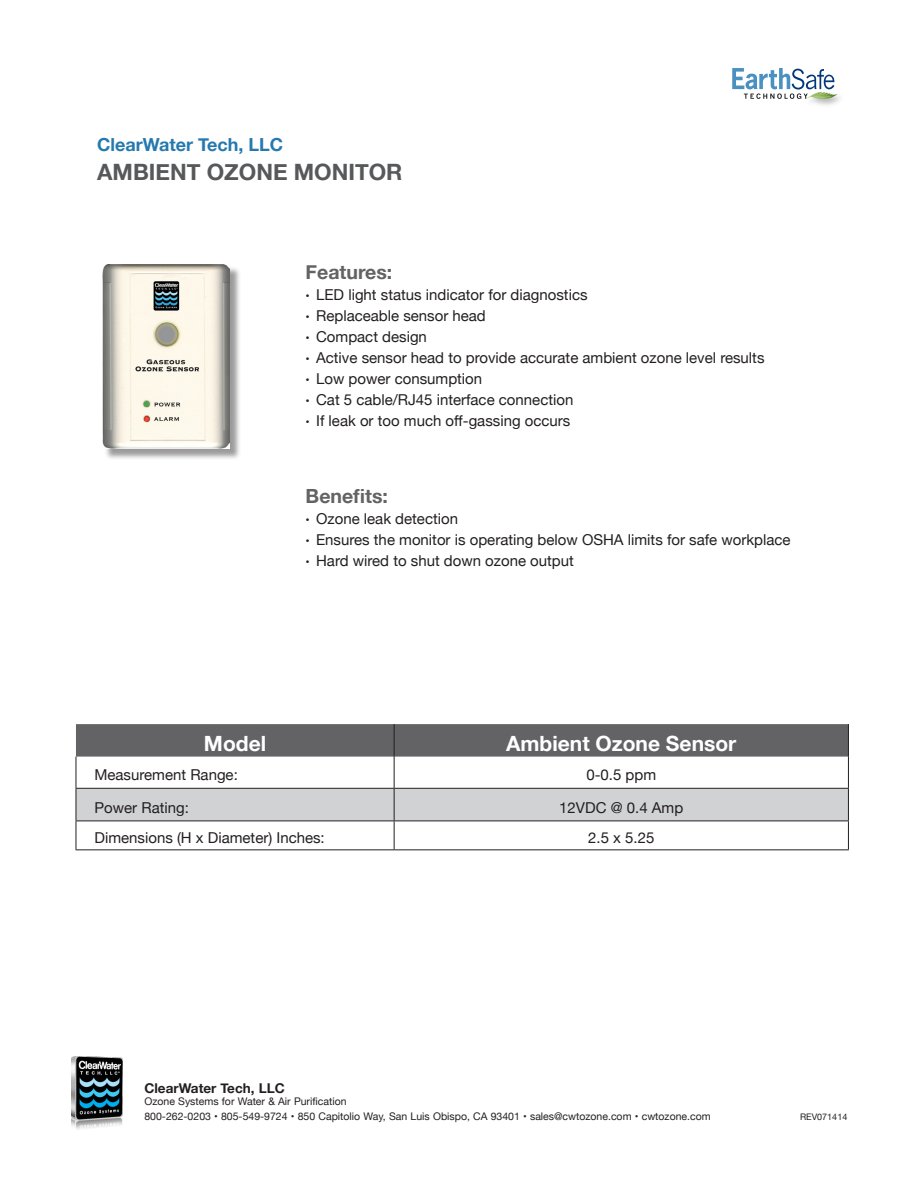
<style>
.page{position:relative;width:918px;height:1188px;background:#fff}
.page>*{position:absolute;margin:0;border:0;box-sizing:border-box;transform-origin:0 0}
.t1{font:700 22.5px "Helvetica Neue";color:#57585a}
.t2{font:700 21px "Helvetica Neue";color:#fff}
.t3{font:700 19.5px "Helvetica Neue";color:#636366}
.t4{font:700 18px "Helvetica Neue";color:#2679ae}
.t5{font:15px "Helvetica Neue";color:#231f20}
.t6{font:700 13.5px "Helvetica Neue";color:#231f20}
.t7{font:10.5px/15px "Helvetica Neue";color:#231f20}
.t8{font:9px "Helvetica Neue";color:#231f20}
.s1{font-size:12px}
</style>
<div class="page">
<div style="left:76px;top:724px;width:772px;height:33px;background:#636366"></div>
<hr style="left:394px;top:724px;width:1px;height:33px;background:#231f20">
<hr style="left:848px;top:724px;width:1px;height:33px;background:#231f20">
<hr style="left:76px;top:757px;width:1px;height:31px;background:#231f20">
<hr style="left:394px;top:757px;width:1px;height:31px;background:#231f20">
<hr style="left:848px;top:757px;width:1px;height:31px;background:#231f20">
<svg style="left:76px;top:788px;width:773px;height:61px"></svg>
<hr style="left:76px;top:849px;width:318px;height:1px;background:#231f20">
<hr style="left:394px;top:849px;width:455px;height:1px;background:#231f20">
<img style="left:71px;top:1057px;width:52px;height:72px">
<div style="left:104px;top:266px;width:137px;height:194px;background:#231f20;opacity:.45"></div>
<img style="left:102px;top:265px;width:128px;height:183px">
<svg style="left:732px;top:68px;width:106px;height:34px"></svg>
<p class="t4" style="left:97px;top:131px;width:188px">ClearWater Tech, LLC</p>
<h1 class="t1" style="left:97px;top:154px;width:307px">AMBIENT OZONE MONITOR</h1>
<h3 class="t3" style="left:306px;top:256px;width:88px">Features:</h3>
<p class="t5" style="left:306px;top:283px;width:283px"><span class="s1">•</span> LED light status indicator for diagnostics</p>
<p class="t5" style="left:306px;top:304px;width:182px"><span class="s1">•</span> Replaceable sensor head</p>
<p class="t5" style="left:306px;top:325px;width:123px"><span class="s1">•</span> Compact design</p>
<p class="t5" style="left:306px;top:346px;width:460px"><span class="s1">•</span> Active sensor head to provide accurate ambient ozone level results</p>
<p class="t5" style="left:306px;top:367px;width:178px"><span class="s1">•</span> Low power consumption</p>
<p class="t5" style="left:306px;top:388px;width:269px"><span class="s1">•</span> Cat 5 cable/RJ45 interface connection</p>
<p class="t5" style="left:306px;top:409px;width:266px"><span class="s1">•</span> If leak or too much off-gassing occurs</p>
<h3 class="t3" style="left:306px;top:481px;width:84px">Benefits:</h3>
<p class="t5" style="left:306px;top:508px;width:154px"><span class="s1">•</span> Ozone leak detection</p>
<p class="t5" style="left:306px;top:529px;width:486px"><span class="s1">•</span> Ensures the monitor is operating below OSHA limits for safe workplace</p>
<p class="t5" style="left:306px;top:550px;width:270px"><span class="s1">•</span> Hard wired to shut down ozone output</p>
<h2 class="t2" style="left:204px;top:727px;width:64px">Model</h2>
<h2 class="t2" style="left:506px;top:727px;width:232px">Ambient Ozone Sensor</h2>
<p class="t5" style="left:94px;top:764px;width:145px">Measurement Range:</p>
<p class="t5" style="left:586px;top:764px;width:71px">0-0.5 ppm</p>
<p class="t5" style="left:94px;top:797px;width:96px">Power Rating:</p>
<p class="t5" style="left:559px;top:797px;width:126px">12VDC @ 0.4 Amp</p>
<p class="t5" style="left:94px;top:827px;width:232px">Dimensions (H x Diameter) Inches:</p>
<p class="t5" style="left:588px;top:827px;width:68px">2.5 x 5.25</p>
<p class="t6" style="left:144px;top:1078px;width:142px">ClearWater Tech, LLC</p>
<p class="t7" style="left:144px;top:1094px;width:568px">Ozone Systems for Water &amp; Air Purification<br>800-262-0203 • 805-549-9724 • 850 Capitolio Way, San Luis Obispo, CA 93401 • sales@cwtozone.com • cwtozone.com</p>
<p class="t8" style="left:800px;top:1110px;width:49px">REV071414</p>
</div>
